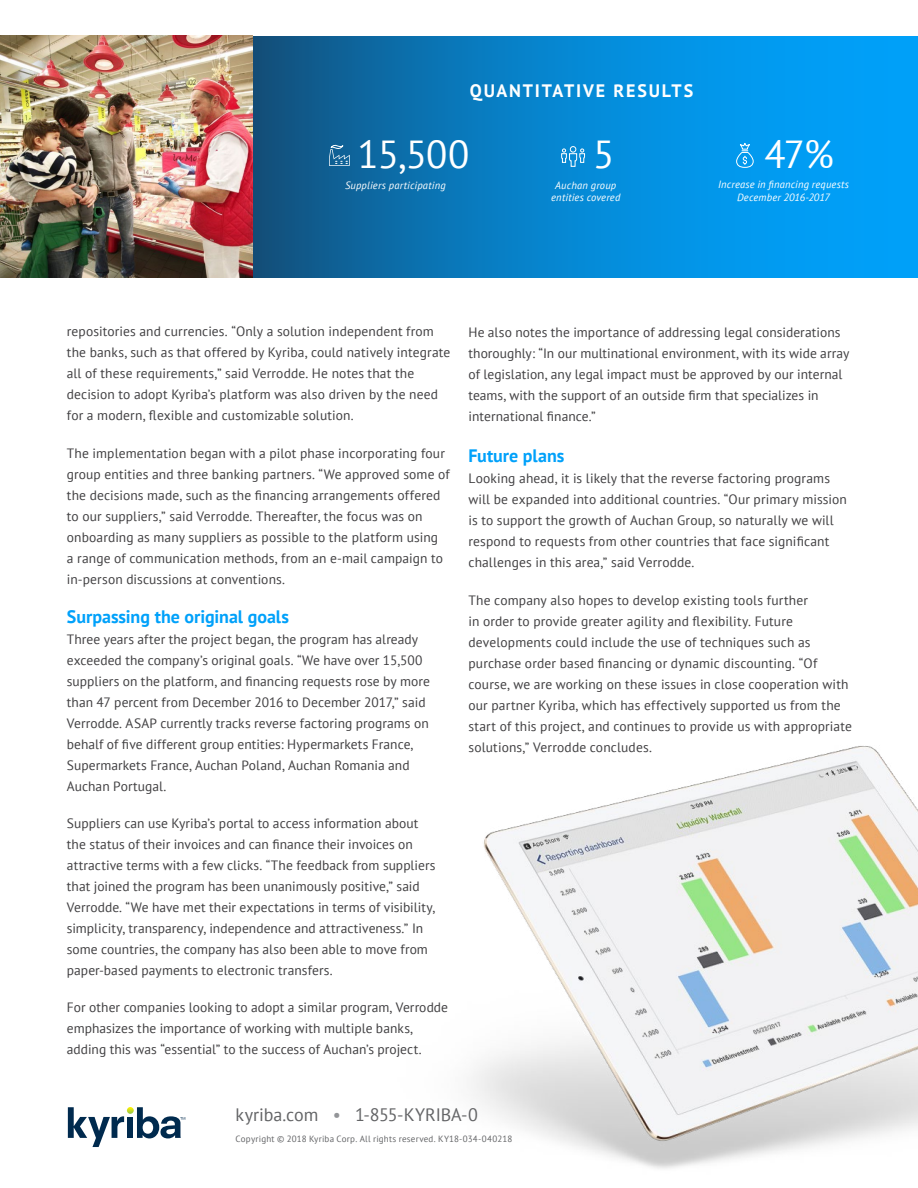
<style>
.page{position:relative;width:918px;height:1188px;background:#fff}
.page>*{position:absolute;margin:0;border:0;box-sizing:border-box;transform-origin:0 0}
.t1{font:39px "PT Sans";letter-spacing:-.025em;color:#fff}
.t2{font:700 18px "PT Sans";color:#00a1fa}
.t3{font:18px "PT Sans";letter-spacing:-.005em;color:#636466}
.t4{font:700 18px "PT Sans";letter-spacing:.095em;color:#fff}
.t5{font:13.5px/21px "PT Sans";letter-spacing:.005em;color:#414042}
.t6{font:italic 10.5px/12.6px "PT Sans";letter-spacing:.015em;color:#fff;text-align:center}
.t7{font:9px "PT Sans";letter-spacing:.025em;color:#636466}
.s1{color:#939598}
</style>
<div class="page">
<img style="left:471px;top:746px;width:447px;height:423px">
<svg style="left:253px;top:36px;width:665px;height:241px;background:#0683cc"></svg>
<img style="left:0;top:36px;width:253px;height:241px">
<svg style="left:68px;top:1107px;width:117px;height:40px"></svg>
<svg style="left:736px;top:143px;width:18px;height:25px"></svg>
<svg style="left:329px;top:142px;width:21px;height:24px"></svg>
<svg style="left:561px;top:149px;width:24px;height:18px"></svg>
<div style="left:570px;top:146px;width:6px;height:7px;border:1px solid #fff;border-radius:50%"></div>
<h2 class="t4" style="left:470px;top:79px;width:225px">QUANTITATIVE RESULTS</h2>
<h1 class="t1" style="left:358px;top:130px;width:113px">15,500</h1>
<p class="t6" style="left:345px;top:179px;width:102px">Suppliers participating</p>
<h1 class="t1" style="left:593px;top:130px;width:23px">5</h1>
<p class="t6" style="left:551px;top:179px;width:71px">Auchan group entities covered</p>
<h1 class="t1" style="left:765px;top:130px;width:71px">47%</h1>
<p class="t6" style="left:718px;top:178px;width:132px">Increase in financing requests<br>December 2016-2017</p>
<p class="t5" style="left:67px;top:321px;width:385px">repositories and currencies. “Only a solution independent from the banks, such as that offered by Kyriba, could natively integrate all of these requirements,” said Verrodde. He notes that the decision to adopt Kyriba’s platform was also driven by the need for a modern, flexible and customizable solution.</p>
<p class="t5" style="left:67px;top:442px;width:385px">The implementation began with a pilot phase incorporating four group entities and three banking partners. “We approved some of the decisions made, such as the financing arrangements offered to our suppliers,” said Verrodde. Thereafter, the focus was on onboarding as many suppliers as possible to the platform using<br>a range of communication methods, from an e-mail campaign to in-person discussions at conventions.</p>
<h2 class="t2" style="left:67px;top:604px;width:224px">Surpassing the original goals</h2>
<p class="t5" style="left:67px;top:628px;width:365px">Three years after the project began, the program has already exceeded the company’s original goals. “We have over 15,500 suppliers on the platform, and financing requests rose by more than 47 percent from December 2016 to December 2017,” said Verrodde. ASAP currently tracks reverse factoring programs on behalf of five different group entities: Hypermarkets France, Supermarkets France, Auchan Poland, Auchan Romania and Auchan Portugal.</p>
<p class="t5" style="left:67px;top:812px;width:370px">Suppliers can use Kyriba’s portal to access information about the status of their invoices and can finance their invoices on attractive terms with a few clicks. “The feedback from suppliers that joined the program has been unanimously positive,” said Verrodde. “We have met their expectations in terms of visibility, simplicity, transparency, independence and attractiveness.” In some countries, the company has also been able to move from paper-based payments to electronic transfers.</p>
<p class="t5" style="left:67px;top:997px;width:383px">For other companies looking to adopt a similar program, Verrodde emphasizes the importance of working with multiple banks, adding this was “essential” to the success of Auchan’s project.</p>
<p class="t5" style="left:468px;top:321px;width:383px">He also notes the importance of addressing legal considerations thoroughly: “In our multinational environment, with its wide array of legislation, any legal impact must be approved by our internal teams, with the support of an outside firm that specializes in international finance.”</p>
<h2 class="t2" style="left:468px;top:444px;width:97px">Future plans</h2>
<p class="t5" style="left:468px;top:468px;width:380px">Looking ahead, it is likely that the reverse factoring programs will be expanded into additional countries. “Our primary mission is to support the growth of Auchan Group, so naturally we will respond to requests from other countries that face significant challenges in this area,” said Verrodde.</p>
<p class="t5" style="left:468px;top:589px;width:385px">The company also hopes to develop existing tools further<br>in order to provide greater agility and flexibility. Future developments could include the use of techniques such as purchase order based financing or dynamic discounting. “Of course, we are working on these issues in close cooperation with our partner Kyriba, which has effectively supported us from the start of this project, and continues to provide us with appropriate solutions,” Verrodde concludes.</p>
<h2 class="t3" style="left:236px;top:1103px;width:244px">kyriba.com <span class="s1">•</span> 1-855-KYRIBA-0</h2>
<p class="t7" style="left:236px;top:1133px;width:278px">Copyright © 2018 Kyriba Corp. All rights reserved. KY18-034-040218</p>
</div>
